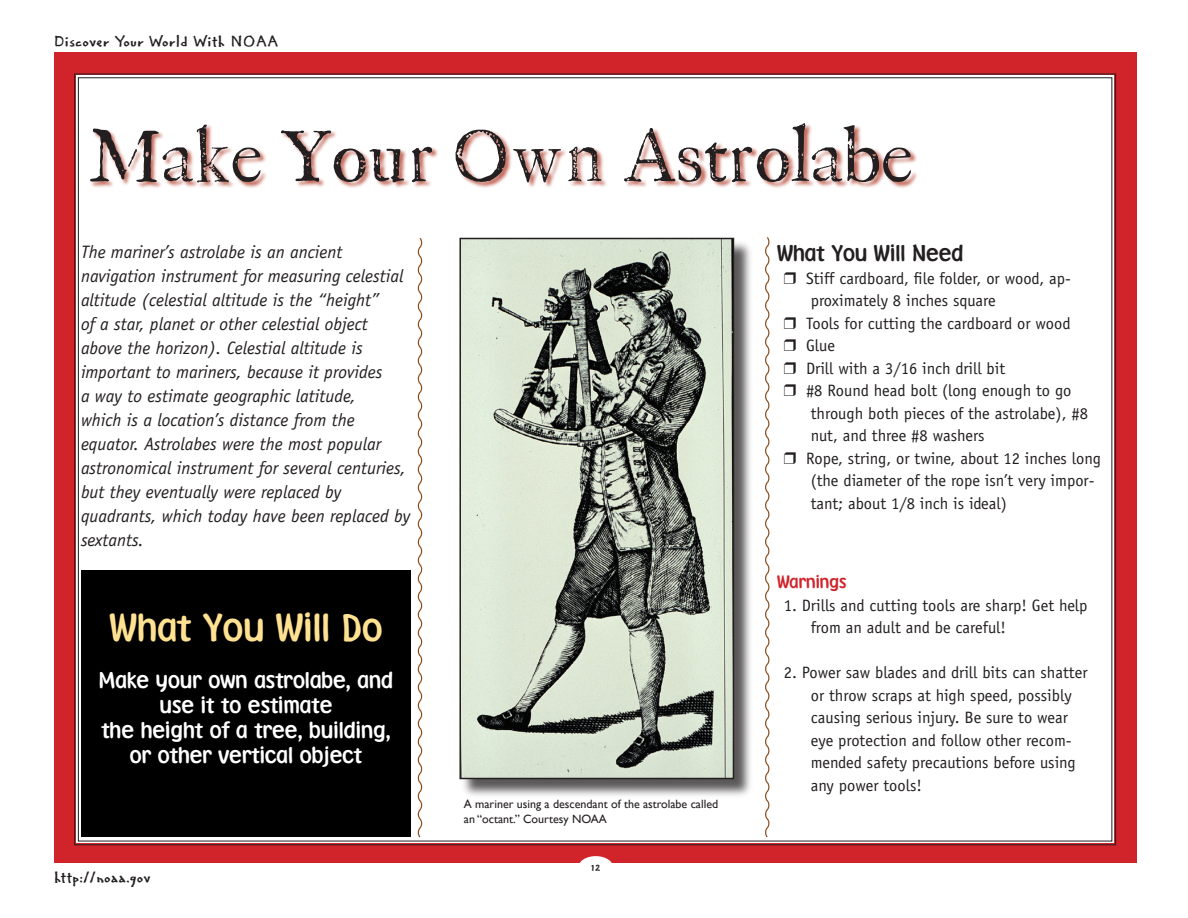
<style>
.page{position:relative;width:1188px;height:918px;background:#fff}
.page>*{position:absolute;margin:0;border:0;box-sizing:border-box;transform-origin:0 0}
.body_text{font:72px "P22 Franklin Caslon";color:#231f20}
.Subhead_14_pt{font:36px "Fontoon ITCTT";color:#ffe192}
.Subhead_14_pt-2{font:21px/25.2px "Fontoon ITCTT";color:#fff;text-align:center}
.Subhead_14_pt-3{font:21px "Fontoon ITCTT";color:#231f20}
.Activity_Intro_text{font:italic 18px/24px "Officina Sans";color:#231f20}
.Indent__3125_-_25{font:16.5px/22.5px "Officina Sans";color:#231f20}
.t1{font:16.5px "Regular Joe";color:#231f20}
.subheads_11_pt{font:16.5px "Fontoon ITCTT";color:#d1232a}
.photo_caption{font:12px/14.4px "Gill Sans";color:#231f20}
.t2{font:12px "Regular Joe";color:#231f20}
</style>
<div class="page">
<div style="left:54px;top:53px;width:1082px;height:810px;background:#d1232a"></div>
<div style="left:74px;top:73px;width:1042px;height:773px;background:#fff"></div>
<div style="left:578px;top:856px;width:35px;height:22px;background:#fff;border-radius:50%"></div>
<div style="left:81px;top:571px;width:330px;height:266px;background:#000"></div>
<div style="left:89px;top:123px;width:829px;height:67px;background:#af3723;opacity:.75"></div>
<div style="left:461px;top:239px;width:294px;height:560px;background:#231f20;opacity:.75"></div>
<img style="left:462px;top:241px;width:269px;height:535px">
<div style="left:459px;top:238px;width:275px;height:541px;border:2px solid #231f20"></div>
<svg style="left:416px;top:237px;width:8px;height:602px;background:#ebe1da"></svg>
<svg style="left:763px;top:236px;width:8px;height:603px;background:#ebe1da"></svg>
<svg style="left:784px;top:272px;width:12px;height:12px"></svg>
<svg style="left:784px;top:317px;width:12px;height:12px"></svg>
<svg style="left:784px;top:340px;width:12px;height:11px"></svg>
<svg style="left:784px;top:362px;width:12px;height:12px"></svg>
<svg style="left:784px;top:385px;width:12px;height:11px"></svg>
<svg style="left:784px;top:452px;width:12px;height:12px"></svg>
<p class="t1" style="left:54px;top:31px;width:226px">Discover Your World With NOAA</p>
<p class="body_text" style="left:88px;top:118px;width:826px">Make Your Own Astrolabe</p>
<p class="Activity_Intro_text" style="left:81px;top:240px;width:331px">The mariner’s astrolabe is an ancient navigation instrument for measuring celestial altitude (celestial altitude is the “height”<br>of a star, planet or other celestial object above the horizon). Celestial altitude is important to mariners, because it provides<br>a way to estimate geographic latitude,<br>which is a location’s distance from the equator. Astrolabes were the most popular astronomical instrument for several centuries, but they eventually were replaced by quadrants, which today have been replaced by sextants.</p>
<p class="Subhead_14_pt" style="left:110px;top:604px;width:274px">What You Will Do</p>
<p class="Subhead_14_pt-2" style="left:99px;top:667px;width:296px">Make your own astrolabe, and use it to estimate</p>
<p class="Subhead_14_pt-2" style="left:101px;top:717px;width:291px">the height of a tree, building,</p>
<p class="Subhead_14_pt-2" style="left:130px;top:742px;width:234px">or other vertical object</p>
<p class="t1" style="left:54px;top:866px;width:98px">http://noaa.gov</p>
<p class="photo_caption" style="left:464px;top:797px;width:256px">A mariner using a descendant of the astrolabe called an “octant.” Courtesy NOAA</p>
<p class="t2" style="left:591px;top:860px;width:12px">12</p>
<p class="Subhead_14_pt-3" style="left:777px;top:240px;width:188px">What You Will Need</p>
<p class="Indent__3125_-_25" style="left:806px;top:267px;width:266px">Stiff cardboard, file folder, or wood, ap&shy;proximately 8 inches square</p>
<p class="Indent__3125_-_25" style="left:806px;top:312px;width:266px">Tools for cutting the cardboard or wood</p>
<p class="Indent__3125_-_25" style="left:806px;top:335px;width:31px">Glue</p>
<p class="Indent__3125_-_25" style="left:806px;top:357px;width:201px">Drill with a 3/16 inch drill bit</p>
<p class="Indent__3125_-_25" style="left:806px;top:380px;width:283px">#8 Round head bolt (long enough to go through both pieces of the astrolabe), #8 nut, and three #8 washers</p>
<p class="Indent__3125_-_25" style="left:806px;top:447px;width:296px">Rope, string, or twine, about 12 inches long (the diameter of the rope isn’t very impor&shy;tant; about 1/8 inch is ideal)</p>
<p class="subheads_11_pt" style="left:777px;top:571px;width:71px">Warnings</p>
<p class="Indent__3125_-_25" style="left:811px;top:594px;width:278px;text-indent:-27px">1. Drills and cutting tools are sharp! Get help from an adult and be careful!</p>
<p class="Indent__3125_-_25" style="left:811px;top:661px;width:278px;text-indent:-27px">2. Power saw blades and drill bits can shatter or throw scraps at high speed, possibly causing serious injury. Be sure to wear eye protection and follow other recom&shy;mended safety precautions before using any power tools!</p>
</div>
